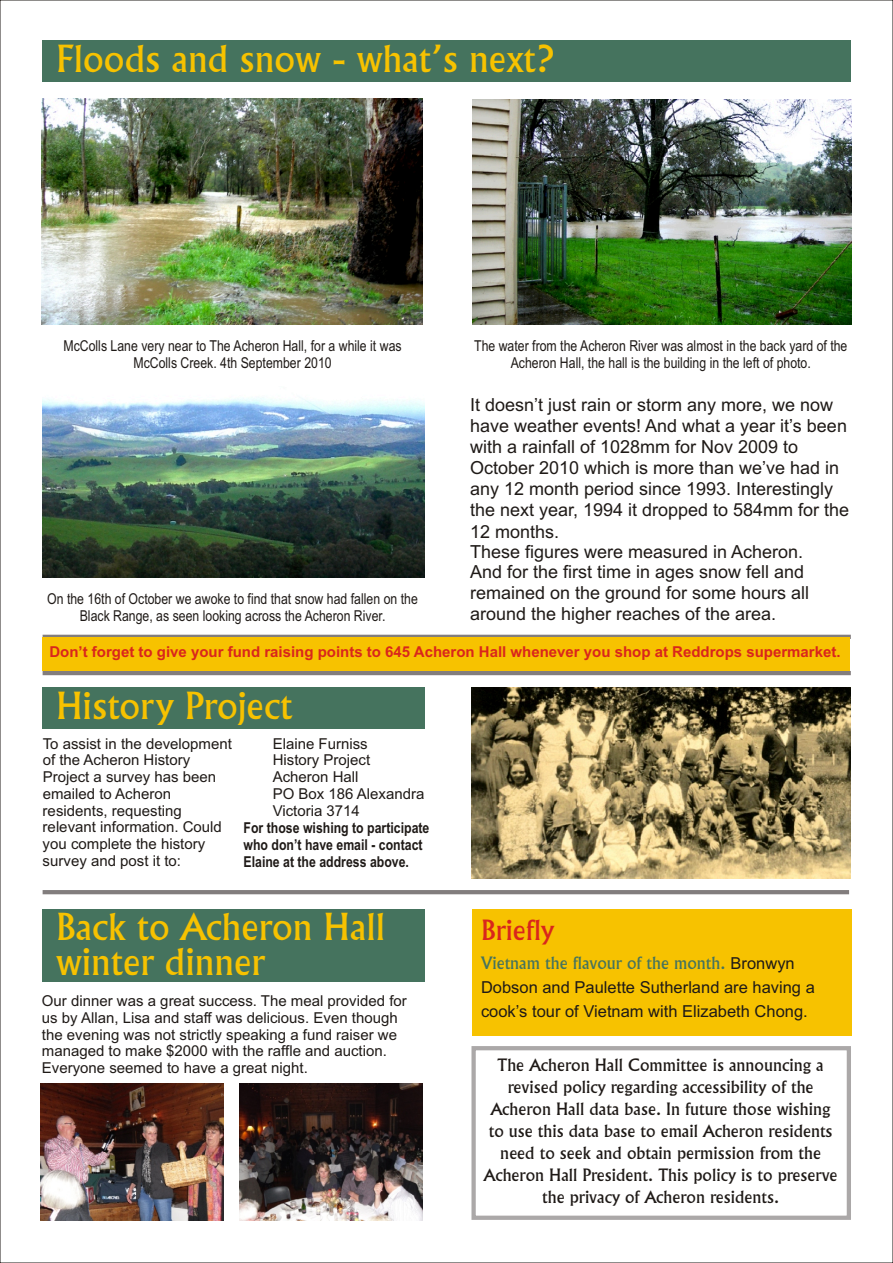
<style>
.page{position:relative;width:893px;height:1263px;background:#fff}
.page>*{position:absolute;margin:0;border:0;box-sizing:border-box;transform-origin:0 0}
.t1{font:36.15px "Flareserif 821 BT";color:#f7c200}
.t2{font:36px/35px "Flareserif 821 BT";color:#f7c200}
.t3{font:27px "Flareserif 821 BT";color:#d9261c}
.t4{font:18px/20.9px "Arial";color:#1f1a17}
.t5{font:16.5px/22px "Flareserif 821 BT";color:#1f1a17;text-align:center}
.t6{font:16.5px/24px "Arial";color:#1f1a17}
.t7{font:16.5px "Flareserif 821 BT";color:#45735e}
.t8{font:15px/16.8px "Arial";color:#1f1a17}
.t9{font:15px/17px "Arial Narrow";color:#1f1a17;text-align:center}
.t10{font:700 15px "Arial";color:#d9261c}
.t11{font:700 15px "Arial Narrow";color:#1f1a17}
.s1{font-family:"Arial";color:#1f1a17}
</style>
<div class="page">
<img style="left:472px;top:688px;width:378px;height:190px">
<img style="left:41px;top:1083px;width:183px;height:137px">
<img style="left:240px;top:1083px;width:183px;height:137px">
<div style="left:42px;top:40px;width:809px;height:42px;background:#45735e"></div>
<svg style="left:43px;top:635px;width:808px;height:4px;fill:#827d7d"></svg>
<hr style="left:43px;top:890px;width:806px;height:4px;background:#827d7d">
<div style="left:472px;top:909px;width:380px;height:127px;background:#f7c200"></div>
<hr style="left:43px;top:671px;width:808px;height:4px;background:#827d7d">
<div style="left:43px;top:638px;width:807px;height:33px;background:#f7c200"></div>
<img style="left:42px;top:98px;width:381px;height:227px">
<img style="left:472px;top:99px;width:379px;height:226px">
<img style="left:42px;top:397px;width:382px;height:180px">
<div style="left:42px;top:688px;width:382px;height:41px;background:#45735e"></div>
<div style="left:42px;top:909px;width:382px;height:72px;background:#45735e"></div>
<div style="left:471px;top:1046px;width:380px;height:174px;border:4px solid #aba8a8"></div>
<h1 class="t1" style="left:56px;top:44px;width:501px">Floods and snow - what’s next?</h1>
<p class="t9" style="left:63px;top:338px;width:340px">McColls Lane very near to The Acheron Hall, for a while it was</p>
<p class="t9" style="left:474px;top:338px;width:375px">The water from the Acheron River was almost in the back yard of the</p>
<p class="t9" style="left:133px;top:355px;width:200px">McColls Creek. 4th September 2010</p>
<p class="t9" style="left:511px;top:355px;width:302px">Acheron Hall, the hall is the building in the left of photo.</p>
<p class="t9" style="left:47px;top:591px;width:372px">On the 16th of October we awoke to find that snow had fallen on the<br>Black Range, as seen looking across the Acheron River.</p>
<p class="t4" style="left:470px;top:396px;width:381px">It doesn’t just rain or storm any more, we now have weather events! And what a year it’s been with a rainfall of 1028mm for Nov 2009 to October 2010 which is more than we’ve had in any 12 month period since 1993. Interestingly the next year, 1994 it dropped to 584mm for the 12 months.<br>These figures were measured in Acheron.<br>And for the first time in ages snow fell and remained on the ground for some hours all around the higher reaches of the area.</p>
<p class="t10" style="left:49px;top:646px;width:793px">Don’t forget to give your fund raising points to 645 Acheron Hall whenever you shop at Reddrops supermarket.</p>
<h1 class="t1" style="left:56px;top:691px;width:238px">History Project</h1>
<p class="t8" style="left:43px;top:736px;width:191px">To assist in the development</p>
<p class="t8" style="left:273px;top:736px;width:97px">Elaine Furniss</p>
<p class="t8" style="left:43px;top:753px;width:149px">of the Acheron History</p>
<p class="t8" style="left:273px;top:753px;width:99px">History Project</p>
<p class="t8" style="left:43px;top:770px;width:175px">Project a survey has been</p>
<p class="t8" style="left:273px;top:770px;width:87px">Acheron Hall</p>
<p class="t8" style="left:43px;top:786px;width:130px">emailed to Acheron</p>
<p class="t8" style="left:273px;top:786px;width:153px">PO Box 186 Alexandra</p>
<p class="t8" style="left:43px;top:803px;width:141px">residents, requesting</p>
<p class="t8" style="left:273px;top:803px;width:89px">Victoria 3714</p>
<p class="t8" style="left:43px;top:820px;width:181px">relevant information. Could</p>
<p class="t11" style="left:244px;top:822px;width:187px">For those wishing to participate</p>
<p class="t8" style="left:43px;top:837px;width:164px">you complete the history</p>
<p class="t11" style="left:244px;top:839px;width:181px">who don’t have email - contact</p>
<p class="t8" style="left:43px;top:853px;width:140px">survey and post it to:</p>
<p class="t11" style="left:244px;top:856px;width:167px">Elaine at the address above.</p>
<h2 class="t2" style="left:56px;top:913px;width:331px">Back to Acheron Hall winter dinner</h2>
<p class="t8" style="left:42px;top:994px;width:366px">Our dinner was a great success. The meal provided for us by Allan, Lisa and staff was delicious. Even though the evening was not strictly speaking a fund raiser we managed to make $2000 with the raffle and auction.<br>Everyone seemed to have a great night.</p>
<h3 class="t3" style="left:481px;top:919px;width:75px">Briefly</h3>
<p class="t7" style="left:481px;top:956px;width:315px">Vietnam the flavour of the month. <span class="s1">Bronwyn</span></p>
<p class="t6" style="left:481px;top:977px;width:335px">Dobson and Paulette Sutherland are having a cook’s tour of Vietnam with Elizabeth Chong.</p>
<p class="t5" style="left:484px;top:1056px;width:355px">The Acheron Hall Committee is announcing a revised policy regarding accessibility of the Acheron Hall data base. In future those wishing to use this data base to email Acheron residents need to seek and obtain permission from the Acheron Hall President. This policy is to preserve the privacy of Acheron residents.</p>
</div>
